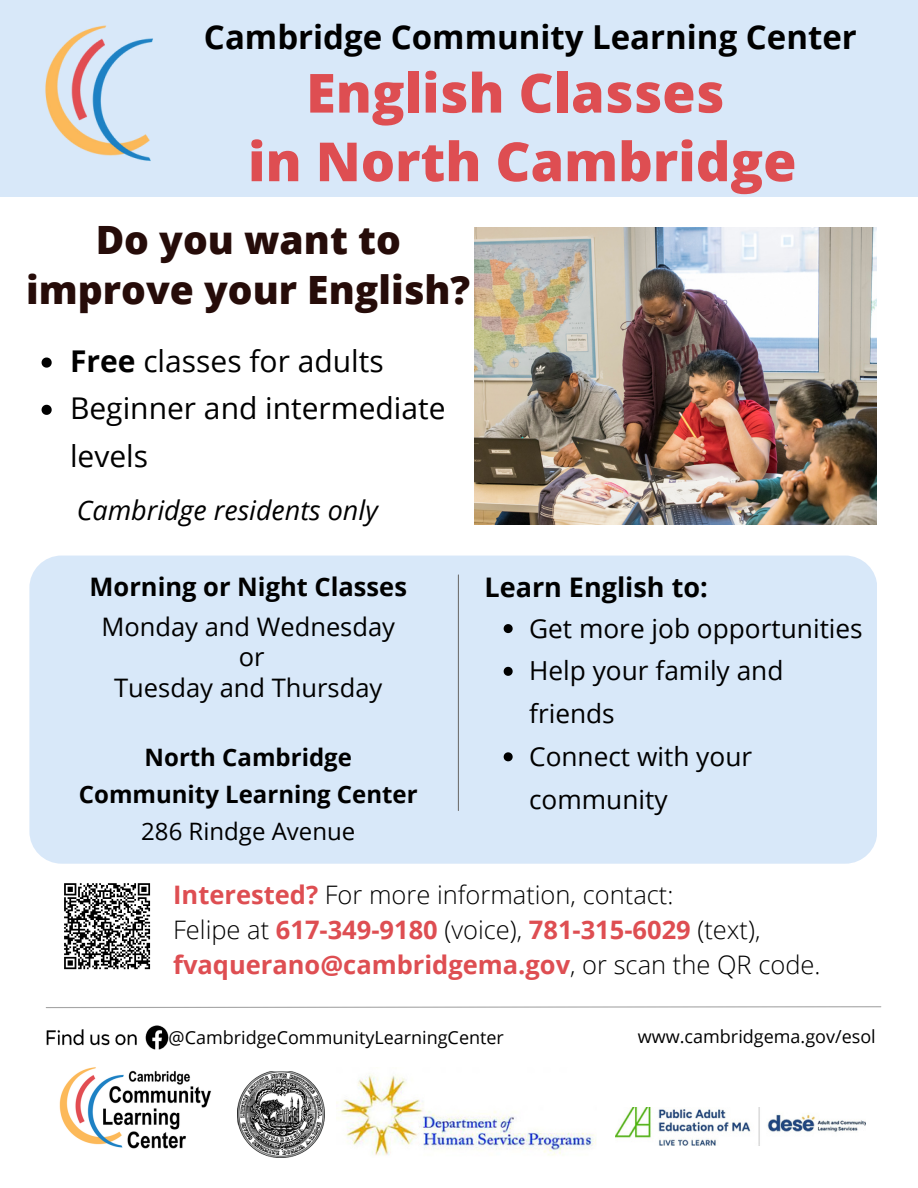
<style>
.page{position:relative;width:918px;height:1188px;background:#fff}
.page>*{position:absolute;margin:0;border:0;box-sizing:border-box;transform-origin:0 0}
.t1{font:800 54px/68.7px "Open Sans";color:#de4e52;text-align:center}
.t2{font:800 39px/50.7px "Open Sans";color:#260c09;text-align:center}
.t3{font:700 33px "Open Sans";color:#000}
.t4{font:30px/47.2px "Open Sans";color:#000}
.t5{font:italic 27px "Open Sans";color:#000}
.t6{font:700 27px "Open Sans";color:#000}
.t7{font:26.25px/42.8px "Open Sans";color:#000}
.t8{font:300 25.5px/34.8px "Open Sans";color:#000}
.t9{font:25.5px/30.6px "Open Sans";color:#000;text-align:center}
.t10{font:700 25.5px "Open Sans";color:#000}
.t11{font:700 24px "Open Sans";color:#000}
.t12{font:24px "Open Sans";color:#000}
.t13{font:18px "Open Sans";color:#000}
.s1{font-weight:700}
.s2{font-weight:700;color:#de4e52}
</style>
<div class="page">
<div style="left:29px;top:556px;width:848px;height:308px;background:#d8e8f9;border-radius:32px"></div>
<div style="left:0;top:0;width:918px;height:197px;background:#d8e8f9"></div>
<img style="left:45px;top:25px;width:108px;height:136px">
<img style="left:238px;top:1071px;width:87px;height:87px">
<img style="left:59px;top:1067px;width:152px;height:82px">
<hr style="left:458px;top:575px;width:1px;height:236px;background:#737373">
<img style="left:337px;top:1074px;width:259px;height:82px">
<svg style="left:45px;top:1006px;width:837px;height:3px"></svg>
<img style="left:46px;top:1025px;width:122px;height:24px">
<img style="left:474px;top:228px;width:403px;height:297px">
<img style="left:616px;top:1108px;width:250px;height:38px">
<svg style="left:42px;top:358px;width:10px;height:10px"></svg>
<svg style="left:42px;top:405px;width:10px;height:10px"></svg>
<svg style="left:504px;top:624px;width:9px;height:9px"></svg>
<svg style="left:504px;top:667px;width:9px;height:9px"></svg>
<svg style="left:504px;top:752px;width:9px;height:9px"></svg>
<svg style="left:64px;top:883px;width:87px;height:87px"></svg>
<h6 class="t3" style="left:204px;top:14px;width:654px">Cambridge Community Learning Center</h6>
<h5 class="t1" style="left:248px;top:57px;width:550px">English Classes<br>in North Cambridge</h5>
<h6 class="t2" style="left:26px;top:213px;width:446px">Do you want to improve your English?</h6>
<h6 class="t4" style="left:70px;top:337px;width:315px"><span class="s1">Free</span> classes for adults</h6>
<p class="t4" style="left:70px;top:384px;width:377px">Beginner and intermediate levels</p>
<p class="t5" style="left:77px;top:491px;width:303px">Cambridge residents only</p>
<p class="t10" style="left:90px;top:569px;width:319px">Morning or Night Classes</p>
<p class="t9" style="left:101px;top:611px;width:295px">Monday and Wednesday or<br>Tuesday and Thursday</p>
<p class="t11" style="left:145px;top:741px;width:209px">North Cambridge</p>
<h5 class="t11" style="left:79px;top:778px;width:340px">Community Learning Center</h5>
<h6 class="t12" style="left:141px;top:815px;width:216px">286 Rindge Avenue</h6>
<p class="t6" style="left:485px;top:568px;width:225px">Learn English to:</p>
<h6 class="t7" style="left:529px;top:606px;width:335px">Get more job opportunities</h6>
<p class="t7" style="left:529px;top:649px;width:256px">Help your family and friends</p>
<p class="t7" style="left:529px;top:734px;width:225px">Connect with your community</p>
<h6 class="t8" style="left:173px;top:877px;width:649px"><span class="s2">Interested?</span> For more information, contact:<br>Felipe at <span class="s2">617-349-9180</span> (voice), <span class="s2">781-315-6029</span> (text), <span class="s2">fvaquerano@cambridgema.gov</span>, or scan the QR code.</h6>
<p class="t13" style="left:169px;top:1025px;width:337px">@CambridgeCommunityLearningCenter</p>
<p class="t13" style="left:638px;top:1024px;width:239px">www.cambridgema.gov/esol</p>
</div>
